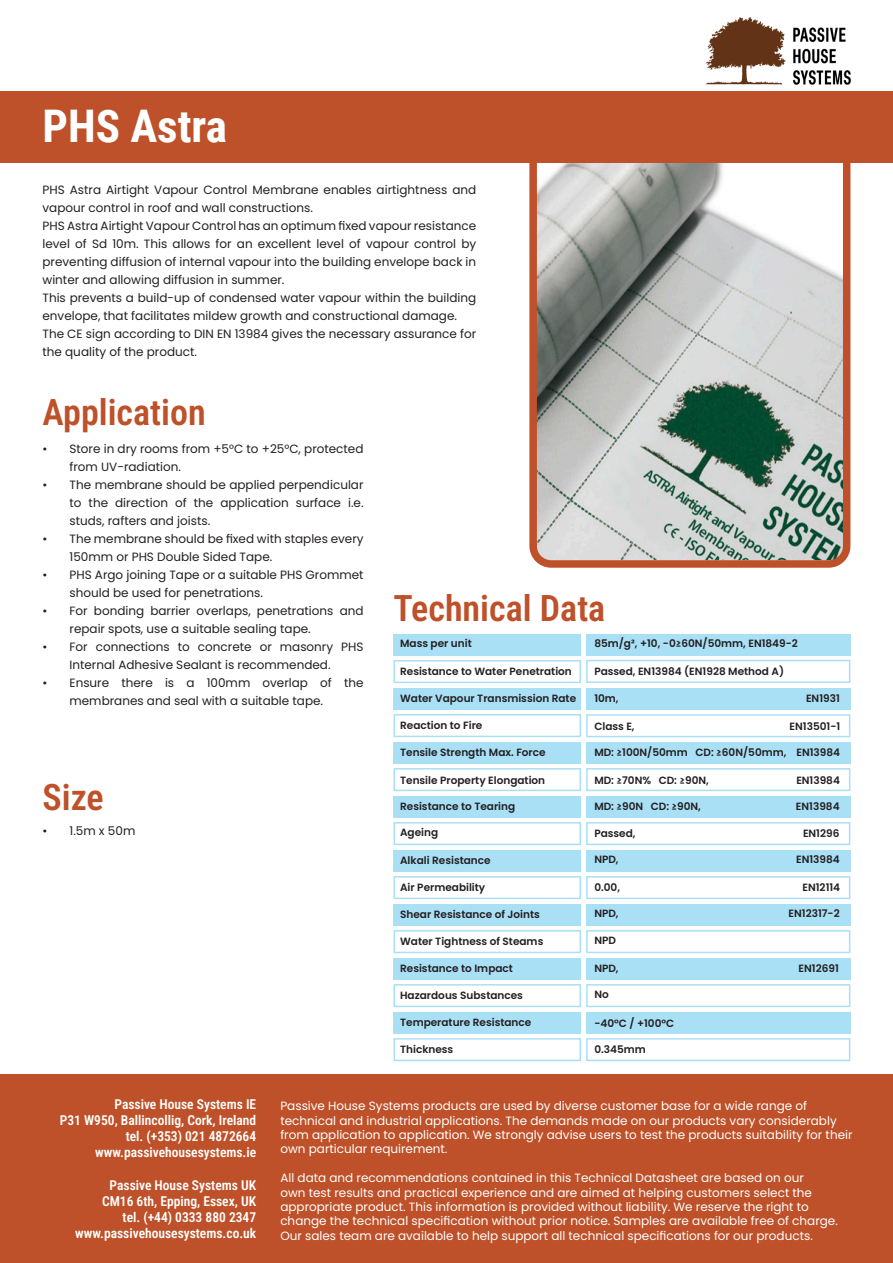
<style>
.page{position:relative;width:893px;height:1263px;background:#fff}
.page>*{position:absolute;margin:0;border:0;box-sizing:border-box;transform-origin:0 0}
.t1{font:700 45px "Roboto Condensed";color:#fff}
.t2{font:600 36px "Roboto Condensed";color:#be5129}
.t3{font:600 13.5px "Roboto Condensed";color:#fff}
.t4{font:12px/18px "Poppins";color:#231f20}
.t5{font:12px/14.4px "Poppins";color:#fff}
.t6{font:600 10.5px "Poppins";color:#231f20}
</style>
<div class="page">
<img style="left:538px;top:162px;width:303px;height:397px">
<div style="left:529px;top:132px;width:321px;height:436px;border:8px solid #be5129;border-radius:18px"></div>
<img style="left:705px;top:17px;width:146px;height:68px">
<div style="left:0;top:91px;width:893px;height:71px;background:#be5129"></div>
<div style="left:0;top:1074px;width:893px;height:189px;background:#be5129"></div>
<div style="left:393px;top:634px;width:188px;height:21px;background:#aae0f6"></div>
<div style="left:393px;top:660px;width:188px;height:23px;background:#fff;border:2px solid #aae0f6"></div>
<div style="left:393px;top:688px;width:188px;height:22px;background:#aae0f6"></div>
<div style="left:393px;top:714px;width:188px;height:23px;background:#fff;border:2px solid #aae0f6"></div>
<div style="left:393px;top:742px;width:188px;height:21px;background:#aae0f6"></div>
<div style="left:393px;top:768px;width:188px;height:23px;background:#fff;border:2px solid #aae0f6"></div>
<div style="left:393px;top:796px;width:188px;height:21px;background:#aae0f6"></div>
<div style="left:393px;top:822px;width:188px;height:23px;background:#fff;border:2px solid #aae0f6"></div>
<div style="left:393px;top:850px;width:188px;height:21px;background:#aae0f6"></div>
<div style="left:393px;top:876px;width:188px;height:23px;background:#fff;border:2px solid #aae0f6"></div>
<div style="left:393px;top:904px;width:188px;height:21px;background:#aae0f6"></div>
<div style="left:393px;top:930px;width:188px;height:23px;border:2px solid #aae0f6"></div>
<div style="left:393px;top:958px;width:188px;height:21px;background:#aae0f6"></div>
<div style="left:393px;top:984px;width:188px;height:23px;border:2px solid #aae0f6"></div>
<div style="left:393px;top:1012px;width:188px;height:21px;background:#aae0f6"></div>
<div style="left:393px;top:1038px;width:188px;height:23px;border:2px solid #aae0f6"></div>
<div style="left:586px;top:660px;width:264px;height:23px;background:#fff;border:2px solid #aae0f6"></div>
<div style="left:586px;top:688px;width:264px;height:22px;background:#aae0f6"></div>
<div style="left:586px;top:714px;width:264px;height:23px;background:#fff;border:2px solid #aae0f6"></div>
<div style="left:586px;top:742px;width:264px;height:21px;background:#aae0f6"></div>
<div style="left:586px;top:768px;width:264px;height:23px;background:#fff;border:2px solid #aae0f6"></div>
<div style="left:586px;top:796px;width:264px;height:21px;background:#aae0f6"></div>
<div style="left:586px;top:822px;width:264px;height:23px;background:#fff;border:2px solid #aae0f6"></div>
<div style="left:586px;top:850px;width:264px;height:21px;background:#aae0f6"></div>
<div style="left:586px;top:876px;width:264px;height:23px;background:#fff;border:2px solid #aae0f6"></div>
<div style="left:586px;top:904px;width:264px;height:21px;background:#aae0f6"></div>
<div style="left:586px;top:930px;width:264px;height:23px;border:2px solid #aae0f6"></div>
<div style="left:586px;top:958px;width:264px;height:21px;background:#aae0f6"></div>
<div style="left:586px;top:984px;width:264px;height:23px;border:2px solid #aae0f6"></div>
<div style="left:586px;top:1012px;width:264px;height:21px;background:#aae0f6"></div>
<div style="left:586px;top:1038px;width:264px;height:23px;border:2px solid #aae0f6"></div>
<div style="left:586px;top:634px;width:264px;height:21px;background:#aae0f6"></div>
<p class="t1" style="left:43px;top:94px;width:186px">PHS Astra</p>
<p class="t4" style="left:43px;top:181px;width:435px">PHS Astra Airtight Vapour Control Membrane enables airtightness and vapour control in roof and wall constructions.</p>
<p class="t4" style="left:43px;top:217px;width:435px;text-align:justify">PHS Astra Airtight Vapour Control has an optimum fixed vapour resistance level of Sd 10m. This allows for an excellent level of vapour control by preventing diffusion of internal vapour into the building envelope back in winter and allowing diffusion in summer.</p>
<p class="t4" style="left:43px;top:289px;width:435px">This prevents a build-up of condensed water vapour within the building envelope, that facilitates mildew growth and constructional damage.</p>
<p class="t4" style="left:43px;top:325px;width:435px">The CE sign according to DIN EN 13984 gives the necessary assurance for the quality of the product.</p>
<p class="t2" style="left:43px;top:387px;width:165px">Application</p>
<p class="t4" style="left:70px;top:440px;width:295px;text-indent:-27px">• Store in dry rooms from +5°C to +25°C, protected from UV-radiation.</p>
<p class="t4" style="left:70px;top:476px;width:296px;text-align:justify;text-indent:-27px">• The membrane should be applied perpendicular to the direction of the application surface i.e. studs, rafters and joists.</p>
<p class="t4" style="left:70px;top:530px;width:296px;text-indent:-27px">• The membrane should be fixed with staples every<br>150mm or PHS Double Sided Tape.</p>
<p class="t4" style="left:70px;top:566px;width:296px;text-indent:-27px">• PHS Argo joining Tape or a suitable PHS Grommet should be used for penetrations.</p>
<p class="t4" style="left:70px;top:602px;width:296px;text-indent:-27px">• For bonding barrier overlaps, penetrations and repair spots, use a suitable sealing tape.</p>
<p class="t4" style="left:43px;top:638px;width:323px;text-align:center">• For connections to concrete or masonry PHS<br>Internal Adhesive Sealant is recommended.</p>
<p class="t4" style="left:70px;top:674px;width:296px;text-indent:-27px">• Ensure there is a 100mm overlap of the membranes and seal with a suitable tape.</p>
<p class="t2" style="left:43px;top:772px;width:63px">Size</p>
<p class="t4" style="left:43px;top:822px;width:94px">• 1.5m x 50m</p>
<p class="t2" style="left:393px;top:583px;width:213px">Technical Data</p>
<p class="t6" style="left:400px;top:637px;width:73px">Mass per unit</p>
<p class="t6" style="left:400px;top:665px;width:173px">Resistance to Water Penetration</p>
<p class="t6" style="left:400px;top:692px;width:178px">Water Vapour Transmission Rate</p>
<p class="t6" style="left:400px;top:719px;width:84px">Reaction to Fire</p>
<p class="t6" style="left:400px;top:746px;width:147px">Tensile Strength Max. Force</p>
<p class="t6" style="left:400px;top:774px;width:147px">Tensile Property Elongation</p>
<p class="t6" style="left:400px;top:800px;width:117px">Resistance to Tearing</p>
<p class="t6" style="left:400px;top:826px;width:40px">Ageing</p>
<p class="t6" style="left:400px;top:854px;width:92px">Alkali Resistance</p>
<p class="t6" style="left:400px;top:881px;width:87px">Air Permeability</p>
<p class="t6" style="left:400px;top:908px;width:141px">Shear Resistance of Joints</p>
<p class="t6" style="left:400px;top:935px;width:145px">Water Tightness of Steams</p>
<p class="t6" style="left:400px;top:962px;width:114px">Resistance to Impact</p>
<p class="t6" style="left:400px;top:989px;width:124px">Hazardous Substances</p>
<p class="t6" style="left:400px;top:1016px;width:133px">Temperature Resistance</p>
<p class="t6" style="left:400px;top:1043px;width:55px">Thickness</p>
<p class="t6" style="left:594px;top:637px;width:205px">85m/g², +10, -0≥60N/50mm, EN1849-2</p>
<p class="t6" style="left:594px;top:665px;width:191px">Passed, EN13984 (EN1928 Method A)</p>
<p class="t6" style="left:594px;top:692px;width:26px">10m,</p>
<p class="t6" style="left:806px;top:692px;width:35px">EN1931</p>
<p class="t6" style="left:594px;top:720px;width:42px">Class E,</p>
<p class="t6" style="left:790px;top:720px;width:52px">EN13501-1</p>
<p class="t6" style="left:594px;top:746px;width:247px">MD: ≥100N/50mm CD: ≥60N/50mm, EN13984</p>
<p class="t6" style="left:594px;top:774px;width:116px">MD: ≥70N% CD: ≥90N,</p>
<p class="t6" style="left:796px;top:774px;width:45px">EN13984</p>
<p class="t6" style="left:594px;top:800px;width:108px">MD: ≥90N CD: ≥90N,</p>
<p class="t6" style="left:796px;top:800px;width:45px">EN13984</p>
<p class="t6" style="left:594px;top:827px;width:43px">Passed,</p>
<p class="t6" style="left:803px;top:827px;width:38px">EN1296</p>
<p class="t6" style="left:594px;top:853px;width:26px">NPD,</p>
<p class="t6" style="left:796px;top:853px;width:45px">EN13984</p>
<p class="t6" style="left:594px;top:881px;width:27px">0.00,</p>
<p class="t6" style="left:802px;top:881px;width:39px">EN12114</p>
<p class="t6" style="left:594px;top:907px;width:26px">NPD,</p>
<p class="t6" style="left:789px;top:907px;width:53px">EN12317-2</p>
<p class="t6" style="left:594px;top:934px;width:23px">NPD</p>
<p class="t6" style="left:594px;top:962px;width:26px">NPD,</p>
<p class="t6" style="left:799px;top:962px;width:42px">EN12691</p>
<p class="t6" style="left:594px;top:988px;width:16px">No</p>
<p class="t6" style="left:594px;top:1017px;width:81px">-40°C / +100°C</p>
<p class="t6" style="left:594px;top:1043px;width:53px">0.345mm</p>
<p class="t3" style="left:114px;top:1094px;width:143px">Passive House Systems IE</p>
<p class="t3" style="left:60px;top:1110px;width:198px">P31 W950, Ballincollig, Cork, Ireland</p>
<p class="t3" style="left:126px;top:1127px;width:132px">tel. (+353) 021 4872664</p>
<p class="t3" style="left:95px;top:1143px;width:162px">www.passivehousesystems.ie</p>
<p class="t3" style="left:110px;top:1175px;width:148px">Passive House Systems UK</p>
<p class="t3" style="left:102px;top:1191px;width:156px">CM16 6th, Epping, Essex, UK</p>
<p class="t3" style="left:123px;top:1208px;width:135px">tel. (+44) 0333 880 2347</p>
<p class="t3" style="left:75px;top:1224px;width:182px">www.passivehousesystems.co.uk</p>
<p class="t5" style="left:280px;top:1099px;width:574px">Passive House Systems products are used by diverse customer base for a wide range of technical and industrial applications. The demands made on our products vary considerably from application to application. We strongly advise users to test the products suitability for their own particular requirement.</p>
<p class="t5" style="left:280px;top:1171px;width:559px">All data and recommendations contained in this Technical Datasheet are based on our<br>own test results and practical experience and are aimed at helping customers select the appropriate product. This information is provided without liability. We reserve the right to change the technical specification without prior notice. Samples are available free of charge.<br>Our sales team are available to help support all technical specifications for our products.</p>
</div>
